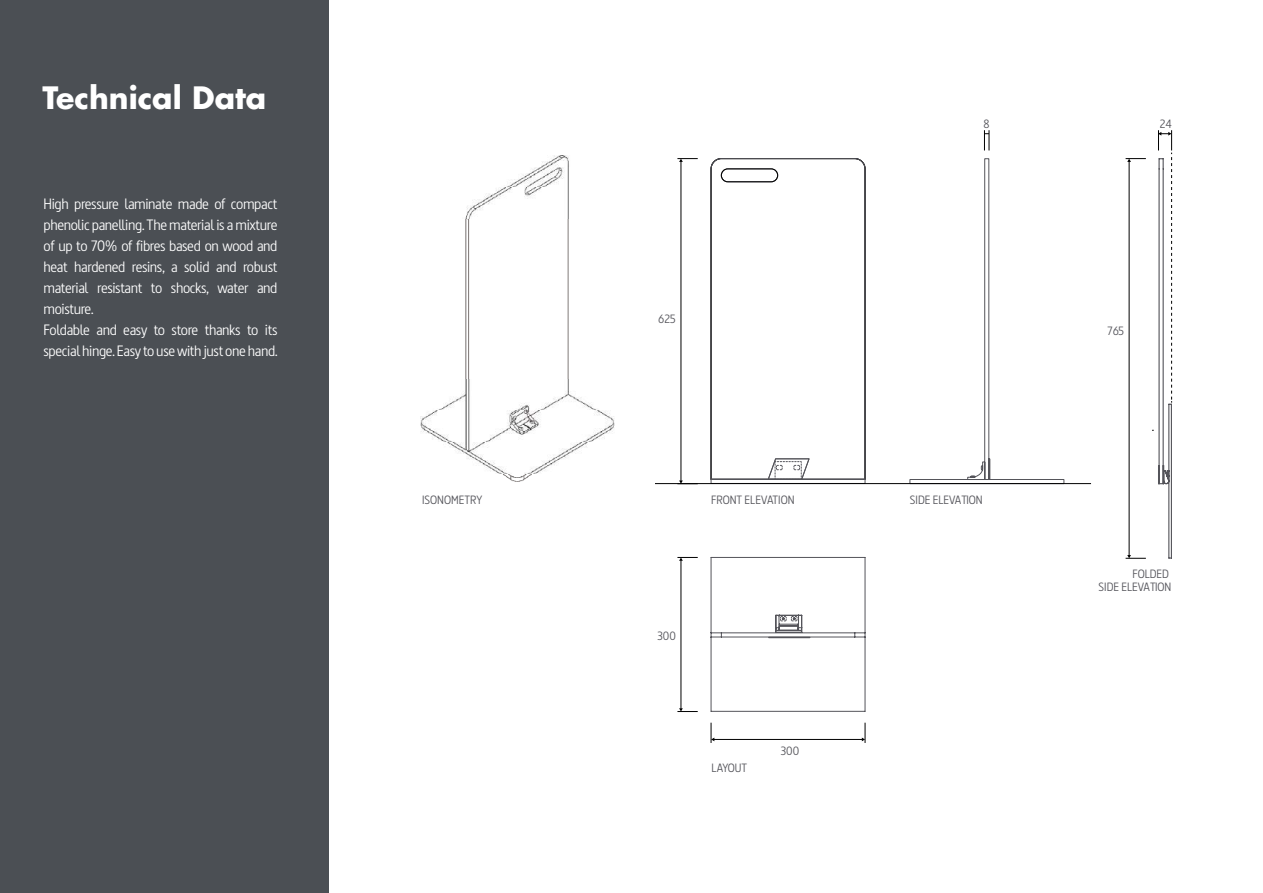
<style>
.page{position:relative;width:1263px;height:893px;background:#fff}
.page>*{position:absolute;margin:0;border:0;box-sizing:border-box;transform-origin:0 0}
.t1{font:700 30px "Futura";color:#fff}
.t2{font:15px/21px "Dsignes";letter-spacing:-.025em;color:#fff}
.t3{font:12px/13px "Dsignes";color:#54545a;text-align:right}
</style>
<div class="page">
<div style="left:0;top:0;width:329px;height:893px;background:#4b4f54"></div>
<svg style="left:909px;top:158px;width:156px;height:325px"></svg>
<svg style="left:710px;top:158px;width:156px;height:325px"></svg>
<svg style="left:767px;top:458px;width:43px;height:21px"></svg>
<hr style="left:711px;top:479px;width:154px;height:1px;background:#54545a">
<svg style="left:710px;top:557px;width:156px;height:155px"></svg>
<img style="left:421px;top:155px;width:194px;height:327px">
<hr style="left:655px;top:483px;width:436px;height:1px;background:#000">
<hr style="left:681px;top:161px;width:1px;height:320px;background:#000">
<svg style="left:677px;top:158px;width:21px;height:4px"></svg>
<svg style="left:677px;top:480px;width:21px;height:4px"></svg>
<hr style="left:714px;top:739px;width:148px;height:1px;background:#000">
<svg style="left:711px;top:723px;width:3px;height:20px"></svg>
<svg style="left:862px;top:723px;width:4px;height:20px"></svg>
<hr style="left:1129px;top:161px;width:1px;height:395px;background:#000">
<svg style="left:1125px;top:158px;width:21px;height:4px"></svg>
<svg style="left:1125px;top:555px;width:21px;height:4px"></svg>
<hr style="left:681px;top:560px;width:1px;height:149px;background:#000">
<svg style="left:677px;top:557px;width:21px;height:4px"></svg>
<svg style="left:677px;top:708px;width:21px;height:4px"></svg>
<svg style="left:984px;top:130px;width:6px;height:20px"></svg>
<svg style="left:1152px;top:130px;width:20px;height:429px"></svg>
<h1 class="t1" style="left:43px;top:77px;width:225px">Technical Data</h1>
<p class="t2" style="left:44px;top:193px;width:236px">High pressure laminate made of compact phenolic panelling. The material is a mixture of up to 70% of fibres based on wood and heat hardened resins, a solid and robust material resistant to shocks, water and moisture.<br>Foldable and easy to store thanks to its special hinge. Easy to use with just one hand.</p>
<p class="t3" style="left:658px;top:312px;width:19px">625</p>
<p class="t3" style="left:422px;top:493px;width:62px">ISONOMETRY</p>
<p class="t3" style="left:711px;top:493px;width:85px">FRONT ELEVATION</p>
<p class="t3" style="left:657px;top:629px;width:20px">300</p>
<p class="t3" style="left:712px;top:761px;width:37px">LAYOUT</p>
<p class="t3" style="left:781px;top:744px;width:20px">300</p>
<p class="t3" style="left:983px;top:117px;width:8px">8</p>
<p class="t3" style="left:1160px;top:117px;width:14px">24</p>
<p class="t3" style="left:910px;top:493px;width:74px">SIDE ELEVATION</p>
<p class="t3" style="left:1107px;top:324px;width:18px">765</p>
<p class="t3" style="left:1098px;top:567px;width:74px">FOLDED<br>SIDE ELEVATION</p>
</div>
